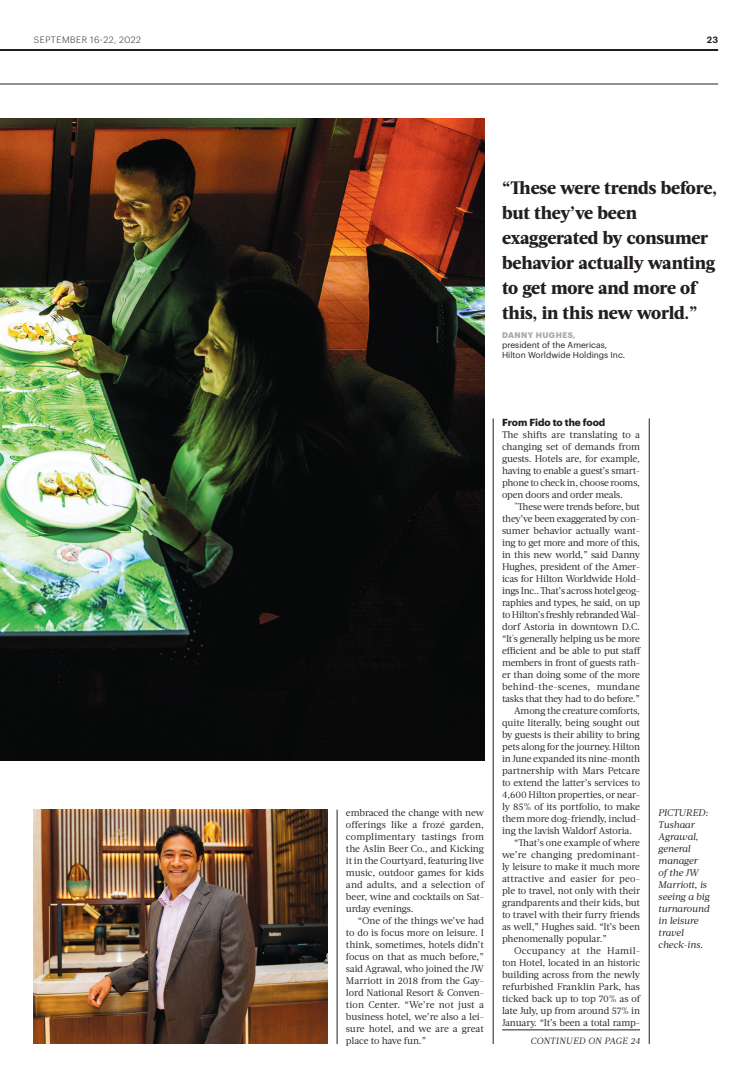
<style>
.page{position:relative;width:752px;height:1080px;background:#fff}
.page>*{position:absolute;margin:0;border:0;box-sizing:border-box;transform-origin:0 0}
.t1{font:800 18px/25px "Acta";letter-spacing:-.01em;color:#231f20}
.t2{font:700 10px "Graphik";color:#231f20}
.t3{font:9.7px/12px "Acta";letter-spacing:-.015em;color:#231f20;text-align:justify}
.t4{font:italic 9.7px/12px "Acta";letter-spacing:-.015em;color:#231f20}
.t5{font:9.7px "Acta";letter-spacing:-.035em;color:#231f20}
.t6{font:9.7px "Acta";letter-spacing:.01em;color:#231f20}
.t7{font:9.7px "Acta";letter-spacing:.015em;color:#231f20}
.t8{font:9.7px "Acta";letter-spacing:.02em;color:#231f20}
.t9{font:300 9px "Graphik";letter-spacing:.055em;color:#231f20}
.t10{font:italic 9px "Acta";letter-spacing:.03em;color:#231f20}
.t11{font:600 9px "Graphik";color:#231f20}
.t12{font:8.5px/10px "Graphik";color:#231f20}
.t13{font:700 8px "Graphik";letter-spacing:.055em;color:#a8a9ad}
</style>
<div class="page">
<img style="left:0;top:118px;width:484px;height:642px">
<hr style="left:0;top:49px;width:718px;height:2px;background:#231f20">
<hr style="left:0;top:84px;width:718px;height:1px;background:#231f20">
<img style="left:34px;top:810px;width:294px;height:234px">
<hr style="left:493px;top:418px;width:1px;height:626px;background:#231f20">
<hr style="left:337px;top:810px;width:1px;height:234px;background:#231f20">
<hr style="left:649px;top:418px;width:1px;height:626px;background:#231f20">
<hr style="left:502px;top:1030px;width:138px;height:1px;background:#231f20">
<p class="t9" style="left:34px;top:34px;width:109px">SEPTEMBER 16-22, 2022</p>
<p class="t11" style="left:707px;top:33px;width:13px">23</p>
<h1 class="t1" style="left:502px;top:175px;width:216px">“These were trends before, but they’ve been exaggerated by consumer behavior actually wanting to get more and more of this, in this new world.”</h1>
<p class="t13" style="left:502px;top:329px;width:75px">DANNY HUGHES,</p>
<p class="t12" style="left:502px;top:339px;width:125px">president of the Americas,<br>Hilton Worldwide Holdings Inc.</p>
<p class="t3" style="left:346px;top:807px;width:140px">embraced the change with new offerings like a frozé garden, complimentary tastings from the Aslin Beer Co., and Kicking it in the Courtyard, featuring live music, outdoor games for kids and adults, and a selection of beer, wine and cocktails on Sat&shy;urday evenings.</p>
<p class="t3" style="left:346px;top:915px;width:140px;text-indent:12px">“One of the things we’ve had to do is focus more on leisure. I think, sometimes, hotels didn’t focus on that as much before,” said Agrawal, who joined the JW Marriott in 2018 from the Gay&shy;lord National Resort &amp; Conven&shy;tion Center. “We’re not just a business hotel, we’re also a lei&shy;sure hotel, and we are a great place to have fun.”</p>
<p class="t2" style="left:502px;top:415px;width:105px">From Fido to the food</p>
<p class="t3" style="left:502px;top:429px;width:140px">The shifts are translating to a changing set of demands from guests. Hotels are, for example, having to enable a guest’s smart&shy;phone to check in, choose rooms, open doors and order meals.</p>
<p class="t3" style="left:514px;top:501px;width:128px">"These were trends before, but</p>
<p class="t5" style="left:502px;top:513px;width:140px">they’ve been exaggerated by con-</p>
<p class="t3" style="left:502px;top:525px;width:140px">sumer behavior actually want-</p>
<p class="t3" style="left:502px;top:537px;width:139px">ing to get more and more of this,</p>
<p class="t3" style="left:502px;top:549px;width:140px">in this new world,” said Danny</p>
<p class="t3" style="left:502px;top:561px;width:140px">Hughes, president of the Amer-</p>
<p class="t3" style="left:502px;top:573px;width:140px">icas for Hilton Worldwide Hold-</p>
<p class="t3" style="left:502px;top:585px;width:140px">ings Inc.. That’s across hotel geog-</p>
<p class="t3" style="left:502px;top:597px;width:140px">raphies and types, he said, on up</p>
<p class="t3" style="left:502px;top:609px;width:140px">to Hilton’s freshly rebranded Wal-</p>
<p class="t3" style="left:502px;top:621px;width:139px">dorf Astoria in downtown D.C.</p>
<p class="t3" style="left:502px;top:633px;width:140px">“It's generally helping us be more</p>
<p class="t3" style="left:502px;top:645px;width:140px">efficient and be able to put staff</p>
<p class="t3" style="left:502px;top:657px;width:140px">members in front of guests rath-</p>
<p class="t3" style="left:502px;top:669px;width:139px">er than doing some of the more</p>
<p class="t7" style="left:502px;top:681px;width:140px">behind-the-scenes, mundane</p>
<p class="t3" style="left:502px;top:693px;width:139px">tasks that they had to do before.”</p>
<p class="t3" style="left:514px;top:705px;width:128px">Among the creature comforts,</p>
<p class="t3" style="left:502px;top:717px;width:140px">quite literally, being sought out</p>
<p class="t3" style="left:502px;top:729px;width:139px">by guests is their ability to bring</p>
<p class="t3" style="left:502px;top:741px;width:140px">pets along for the journey. Hilton</p>
<p class="t3" style="left:502px;top:753px;width:139px">in June expanded its nine-month</p>
<p class="t3" style="left:502px;top:765px;width:139px">partnership with Mars Petcare</p>
<p class="t3" style="left:502px;top:777px;width:139px">to extend the latter’s services to</p>
<p class="t3" style="left:502px;top:789px;width:139px">4,600 Hilton properties, or near-</p>
<p class="t3" style="left:502px;top:801px;width:140px">ly 85% of its portfolio, to make</p>
<p class="t3" style="left:502px;top:813px;width:140px">them more dog-friendly, includ-</p>
<p class="t3" style="left:502px;top:825px;width:132px">ing the lavish Waldorf Astoria.</p>
<p class="t3" style="left:514px;top:837px;width:128px">“That’s one example of where</p>
<p class="t3" style="left:502px;top:849px;width:140px">we’re changing predominant-</p>
<p class="t3" style="left:502px;top:861px;width:139px">ly leisure to make it much more</p>
<p class="t6" style="left:502px;top:873px;width:140px">attractive and easier for peo-</p>
<p class="t3" style="left:502px;top:885px;width:139px">ple to travel, not only with their</p>
<p class="t3" style="left:502px;top:897px;width:139px">grandparents and their kids, but</p>
<p class="t3" style="left:502px;top:909px;width:140px">to travel with their furry friends</p>
<p class="t3" style="left:502px;top:921px;width:140px">as well,” Hughes said. “It’s been</p>
<p class="t3" style="left:502px;top:933px;width:106px">phenomenally popular.”</p>
<p class="t8" style="left:514px;top:945px;width:128px">Occupancy at the Hamil-</p>
<p class="t3" style="left:502px;top:957px;width:139px">ton Hotel, located in an historic</p>
<p class="t3" style="left:502px;top:969px;width:139px">building across from the newly</p>
<p class="t3" style="left:502px;top:981px;width:139px">refurbished Franklin Park, has</p>
<p class="t3" style="left:502px;top:993px;width:140px">ticked back up to top 70% as of</p>
<p class="t3" style="left:502px;top:1005px;width:139px">late July, up from around 57% in</p>
<p class="t3" style="left:502px;top:1017px;width:140px">January. “It’s been a total ramp-</p>
<p class="t10" style="left:530px;top:1036px;width:111px">CONTINUED ON PAGE 24</p>
<p class="t4" style="left:658px;top:807px;width:53px">PICTURED:<br>Tushaar<br>Agrawal, general manager<br>of the JW<br>Marriott, is seeing a big turnaround in leisure travel check-ins.</p>
</div>
